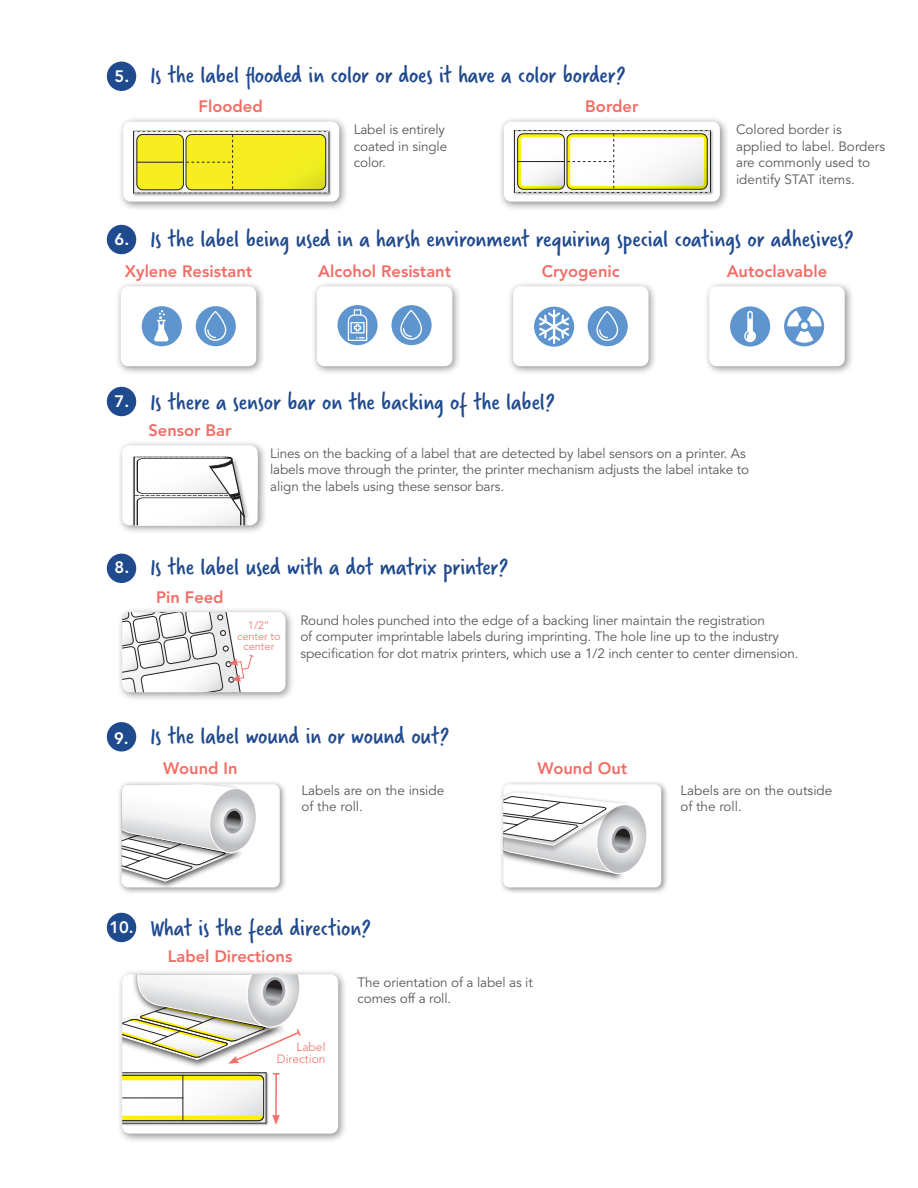
<style>
.page{position:relative;width:918px;height:1188px;background:#fff}
.page>*{position:absolute;margin:0;border:0;box-sizing:border-box;transform-origin:0 0}
.t1{font:25.5px "Verveine";color:#204a8e}
.t2{font:800 16.5px "Avenir LT Std";color:#f26e66}
.t3{font:800 16.5px "Avenir LT Std";color:#fff}
.t4{font:13.5px/16.5px "Avenir LT Std";letter-spacing:-.01em;color:#58595b}
.feature_grn{font:300 12px/12px "Avenir LT Std";color:#f26e66;text-align:right}
.feature_grn-2{font:300 10.95px/10.4px "Avenir LT Std";color:#f26e66;text-align:center}
</style>
<div class="page">
<div style="left:107px;top:62px;width:29px;height:29px;background:#204a8e;border-radius:50%"></div>
<div style="left:107px;top:387px;width:29px;height:29px;background:#204a8e;border-radius:50%"></div>
<div style="left:107px;top:554px;width:29px;height:29px;background:#204a8e;border-radius:50%"></div>
<div style="left:117px;top:116px;width:232px;height:95px;background:#231f20;opacity:.5"></div>
<div style="left:123px;top:122px;width:216px;height:80px;background:#fff;border-radius:8px"></div>
<img style="left:133px;top:130px;width:198px;height:66px">
<svg style="left:135px;top:131px;width:194px;height:63px;background:#e4de39"></svg>
<div style="left:116px;top:439px;width:151px;height:96px;background:#231f20;opacity:.5"></div>
<div style="left:122px;top:445px;width:136px;height:80px;background:#fff;border-radius:8px"></div>
<svg style="left:134px;top:453px;width:124px;height:72px"></svg>
<div style="left:116px;top:606px;width:179px;height:96px;background:#231f20;opacity:.5"></div>
<div style="left:122px;top:612px;width:164px;height:80px;background:#fff;border-radius:8px"></div>
<div style="left:498px;top:116px;width:232px;height:95px;background:#231f20;opacity:.5"></div>
<div style="left:504px;top:122px;width:216px;height:80px;background:#fff;border-radius:8px"></div>
<img style="left:513px;top:130px;width:200px;height:65px">
<div style="left:514px;top:130px;width:197px;height:63px;border:1px solid #231f20"></div>
<svg style="left:515px;top:131px;width:195px;height:62px"></svg>
<svg style="left:122px;top:612px;width:132px;height:80px"></svg>
<div style="left:107px;top:722px;width:29px;height:30px;background:#204a8e;border-radius:50%"></div>
<div style="left:107px;top:913px;width:29px;height:29px;background:#204a8e;border-radius:50%"></div>
<div style="left:117px;top:780px;width:170px;height:115px;background:#231f20;opacity:.5"></div>
<div style="left:122px;top:784px;width:158px;height:103px;background:#fff;border-radius:6px"></div>
<img style="left:122px;top:882px;width:59px;height:5px">
<svg style="left:122px;top:784px;width:138px;height:98px"></svg>
<div style="left:116px;top:968px;width:232px;height:175px;background:#231f20;opacity:.5"></div>
<div style="left:122px;top:974px;width:216px;height:160px;background:#fff;border-radius:8px"></div>
<img style="left:122px;top:1072px;width:147px;height:54px">
<svg style="left:122px;top:1073px;width:144px;height:50px"></svg>
<hr style="left:183px;top:1075px;width:1px;height:46px;background:#231f20">
<hr style="left:122px;top:1098px;width:61px;height:1px;background:#231f20">
<div style="left:499px;top:780px;width:170px;height:115px;background:#231f20;opacity:.5"></div>
<div style="left:503px;top:784px;width:158px;height:103px;background:#fff;border-radius:6px"></div>
<svg style="left:503px;top:791px;width:144px;height:86px"></svg>
<svg style="left:122px;top:974px;width:182px;height:90px"></svg>
<hr style="left:275px;top:1074px;width:2px;height:43px;background:#f26e66">
<svg style="left:273px;top:1073px;width:7px;height:2px"></svg>
<svg style="left:272px;top:1114px;width:8px;height:11px"></svg>
<div style="left:107px;top:225px;width:29px;height:29px;background:#204a8e;border-radius:50%"></div>
<div style="left:115px;top:280px;width:151px;height:96px;background:#231f20;opacity:.5"></div>
<div style="left:121px;top:286px;width:135px;height:80px;background:#fff;border-radius:8px"></div>
<div style="left:142px;top:306px;width:40px;height:40px;background:#5e95cf;border-radius:50%"></div>
<div style="left:196px;top:306px;width:40px;height:40px;background:#5e95cf;border-radius:50%"></div>
<svg style="left:205px;top:311px;width:21px;height:30px"></svg>
<div style="left:311px;top:280px;width:151px;height:96px;background:#231f20;opacity:.5"></div>
<div style="left:317px;top:286px;width:135px;height:80px;background:#fff;border-radius:8px"></div>
<div style="left:507px;top:280px;width:151px;height:96px;background:#231f20;opacity:.5"></div>
<div style="left:513px;top:286px;width:136px;height:80px;background:#fff;border-radius:8px"></div>
<div style="left:703px;top:280px;width:151px;height:96px;background:#231f20;opacity:.5"></div>
<div style="left:709px;top:286px;width:136px;height:80px;background:#fff;border-radius:8px"></div>
<svg style="left:337px;top:305px;width:41px;height:40px"></svg>
<div style="left:391px;top:305px;width:41px;height:40px;background:#5e95cf;border-radius:50%"></div>
<svg style="left:348px;top:309px;width:19px;height:32px"></svg>
<svg style="left:400px;top:310px;width:22px;height:30px"></svg>
<div style="left:534px;top:307px;width:40px;height:40px;background:#5e95cf;border-radius:50%"></div>
<svg style="left:539px;top:309px;width:30px;height:35px"></svg>
<div style="left:730px;top:306px;width:40px;height:41px;background:#5e95cf;border-radius:50%"></div>
<svg style="left:784px;top:306px;width:40px;height:40px"></svg>
<svg style="left:744px;top:311px;width:12px;height:31px"></svg>
<svg style="left:787px;top:311px;width:34px;height:32px"></svg>
<div style="left:588px;top:306px;width:40px;height:40px;background:#5e95cf;border-radius:50%"></div>
<svg style="left:596px;top:311px;width:22px;height:30px"></svg>
<svg style="left:154px;top:310px;width:15px;height:31px"></svg>
<p class="t3" style="left:115px;top:66px;width:16px">5.</p>
<p class="t1" style="left:150px;top:58px;width:477px">Is the label flooded in color or does it have a color border?</p>
<p class="t2" style="left:199px;top:97px;width:66px">Flooded</p>
<p class="t4" style="left:354px;top:122px;width:95px">Label is entirely coated in single color.</p>
<p class="t2" style="left:585px;top:97px;width:55px">Border</p>
<p class="t4" style="left:736px;top:122px;width:151px">Colored border is applied to label. Borders are commonly used to identify STAT items.</p>
<p class="t3" style="left:115px;top:230px;width:16px">6.</p>
<p class="t1" style="left:150px;top:221px;width:705px">Is the label being used in a harsh environment requiring special coatings or adhesives?</p>
<p class="t2" style="left:125px;top:262px;width:129px">Xylene Resistant</p>
<p class="t2" style="left:318px;top:262px;width:134px">Alcohol Resistant</p>
<p class="t2" style="left:542px;top:262px;width:79px">Cryogenic</p>
<p class="t2" style="left:727px;top:262px;width:102px">Autoclavable</p>
<p class="t3" style="left:115px;top:392px;width:16px">7.</p>
<p class="t1" style="left:150px;top:384px;width:406px">Is there a sensor bar on the backing of the label?</p>
<p class="t2" style="left:148px;top:421px;width:85px">Sensor Bar</p>
<p class="t4" style="left:270px;top:445px;width:480px">Lines on the backing of a label that are detected by label sensors on a printer. As labels move through the printer, the printer mechanism adjusts the label intake to align the labels using these sensor bars.</p>
<p class="t3" style="left:115px;top:558px;width:16px">8.</p>
<p class="t1" style="left:150px;top:550px;width:359px">Is the label used with a dot matrix printer?</p>
<p class="t2" style="left:156px;top:587px;width:69px">Pin Feed</p>
<p class="feature_grn-2" style="left:237px;top:621px;width:45px">1/2” center to center</p>
<p class="t4" style="left:300px;top:612px;width:500px">Round holes punched into the edge of a backing liner maintain the registration<br>of computer imprintable labels during imprinting. The hole line up to the industry specification for dot matrix printers, which use a 1/2 inch center to center dimension.</p>
<p class="t3" style="left:114px;top:728px;width:16px">9.</p>
<p class="t1" style="left:150px;top:718px;width:300px">Is the label wound in or wound out?</p>
<p class="t2" style="left:163px;top:758px;width:76px">Wound In</p>
<p class="t4" style="left:301px;top:782px;width:144px">Labels are on the inside of the roll.</p>
<p class="t2" style="left:538px;top:758px;width:91px">Wound Out</p>
<p class="t4" style="left:680px;top:782px;width:154px">Labels are on the outside of the roll.</p>
<p class="t3" style="left:109px;top:918px;width:26px">10.</p>
<p class="t1" style="left:150px;top:910px;width:222px">What is the feed direction?</p>
<p class="t2" style="left:168px;top:947px;width:126px">Label Directions</p>
<p class="feature_grn" style="left:277px;top:1041px;width:50px">Label<br>Direction</p>
<p class="t4" style="left:358px;top:974px;width:177px">The orientation of a label as it comes off a roll.</p>
</div>
